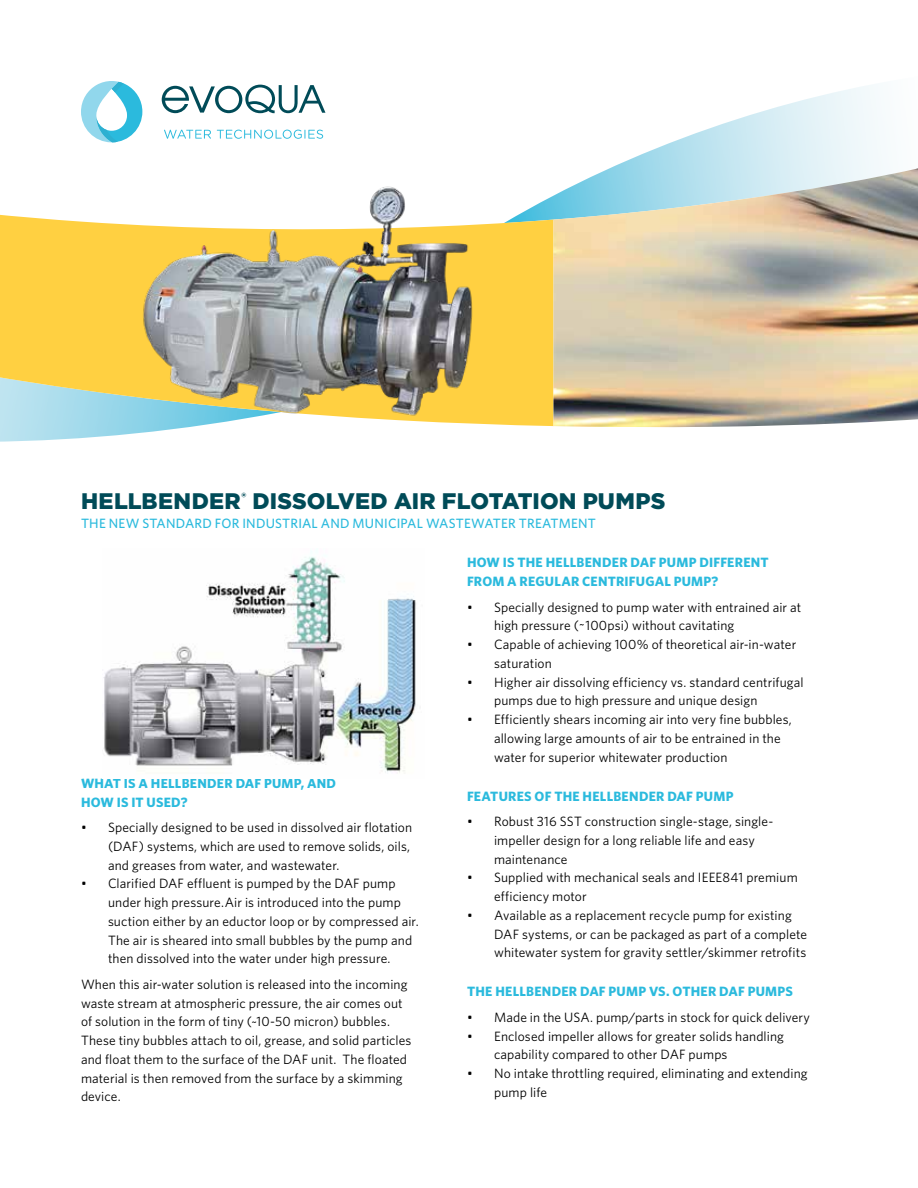
<style>
.page{position:relative;width:918px;height:1188px;background:#fff}
.page>*{position:absolute;margin:0;border:0;box-sizing:border-box;transform-origin:0 0}
.t1{font:900 22.5px "Gotham";letter-spacing:.005em;color:#004b58}
.t2{font:13.5px/18.8px "Whitney";letter-spacing:.01em;color:#000}
.t3{font:700 13.5px/18.8px "Whitney";letter-spacing:.015em;color:#2bbadd}
.t4{font:500 13.5px "Whitney";letter-spacing:.015em;color:#2bbadd}
</style>
<div class="page">
<svg style="left:162px;top:85px;width:163px;height:28px"></svg>
<svg style="left:164px;top:130px;width:47px;height:9px"></svg>
<svg style="left:217px;top:130px;width:106px;height:9px"></svg>
<svg style="left:81px;top:81px;width:61px;height:61px"></svg>
<img style="left:103px;top:551px;width:313px;height:222px">
<svg style="left:509px;top:85px;width:376px;height:135px"></svg>
<svg style="left:0;top:214px;width:196px;height:228px;background:#ead77f"></svg>
<svg style="left:81px;top:220px;width:473px;height:206px;background:#f6d35a"></svg>
<img style="left:554px;top:168px;width:364px;height:259px">
<img style="left:136px;top:186px;width:342px;height:234px">
<h1 class="t1" style="left:81px;top:486px;width:586px">HELLBENDER<sup>®</sup> DISSOLVED AIR FLOTATION PUMPS</h1>
<p class="t4" style="left:81px;top:515px;width:516px">THE NEW STANDARD FOR INDUSTRIAL AND MUNICIPAL WASTEWATER TREATMENT</p>
<p class="t3" style="left:81px;top:773px;width:257px">WHAT IS A HELLBENDER DAF PUMP, AND<br>HOW IS IT USED?</p>
<p class="t2" style="left:108px;top:818px;width:306px;text-indent:-27px">• Specially designed to be used in dissolved air flotation (DAF) systems, which are used to remove solids, oils, and greases from water, and wastewater.</p>
<p class="t2" style="left:108px;top:874px;width:312px;text-indent:-27px">• Clarified DAF effluent is pumped by the DAF pump under high pressure.Air is introduced into the pump suction either by an eductor loop or by compressed air.<br>The air is sheared into small bubbles by the pump and then dissolved into the water under high pressure.</p>
<p class="t2" style="left:81px;top:975px;width:332px">When this air-water solution is released into the incoming waste stream at atmospheric pressure, the air comes out of solution in the form of tiny (~10-50 micron) bubbles.<br>These tiny bubbles attach to oil, grease, and solid particles and float them to the surface of the DAF unit. The floated material is then removed from the surface by a skimming device.</p>
<p class="t3" style="left:467px;top:553px;width:303px">HOW IS THE HELLBENDER DAF PUMP DIFFERENT<br>FROM A REGULAR CENTRIFUGAL PUMP?</p>
<p class="t2" style="left:494px;top:597px;width:309px;text-indent:-27px">• Specially designed to pump water with entrained air at high pressure (˜100psi) without cavitating</p>
<p class="t2" style="left:494px;top:635px;width:304px;text-indent:-27px">• Capable of achieving 100% of theoretical air-in-water saturation</p>
<p class="t2" style="left:494px;top:672px;width:311px;text-indent:-27px">• Higher air dissolving efficiency vs. standard centrifugal pumps due to high pressure and unique design</p>
<p class="t2" style="left:494px;top:710px;width:299px;text-indent:-27px">• Efficiently shears incoming air into very fine bubbles, allowing large amounts of air to be entrained in the water for superior whitewater production</p>
<p class="t3" style="left:467px;top:786px;width:268px">FEATURES OF THE HELLBENDER DAF PUMP</p>
<p class="t2" style="left:494px;top:812px;width:281px;text-indent:-27px">• Robust 316 SST construction single-stage, single&shy;impeller design for a long reliable life and easy maintenance</p>
<p class="t2" style="left:494px;top:868px;width:305px;text-indent:-27px">• Supplied with mechanical seals and IEEE841 premium efficiency motor</p>
<p class="t2" style="left:494px;top:906px;width:315px;text-indent:-27px">• Available as a replacement recycle pump for existing<br>DAF systems, or can be packaged as part of a complete whitewater system for gravity settler/skimmer retrofits</p>
<p class="t3" style="left:467px;top:982px;width:327px">THE HELLBENDER DAF PUMP VS. OTHER DAF PUMPS</p>
<p class="t2" style="left:467px;top:1008px;width:344px">• Made in the USA. pump/parts in stock for quick delivery</p>
<p class="t2" style="left:494px;top:1026px;width:291px;text-indent:-27px">• Enclosed impeller allows for greater solids handling capability compared to other DAF pumps</p>
<p class="t2" style="left:494px;top:1064px;width:315px;text-indent:-27px">• No intake throttling required, eliminating and extending pump life</p>
</div>
